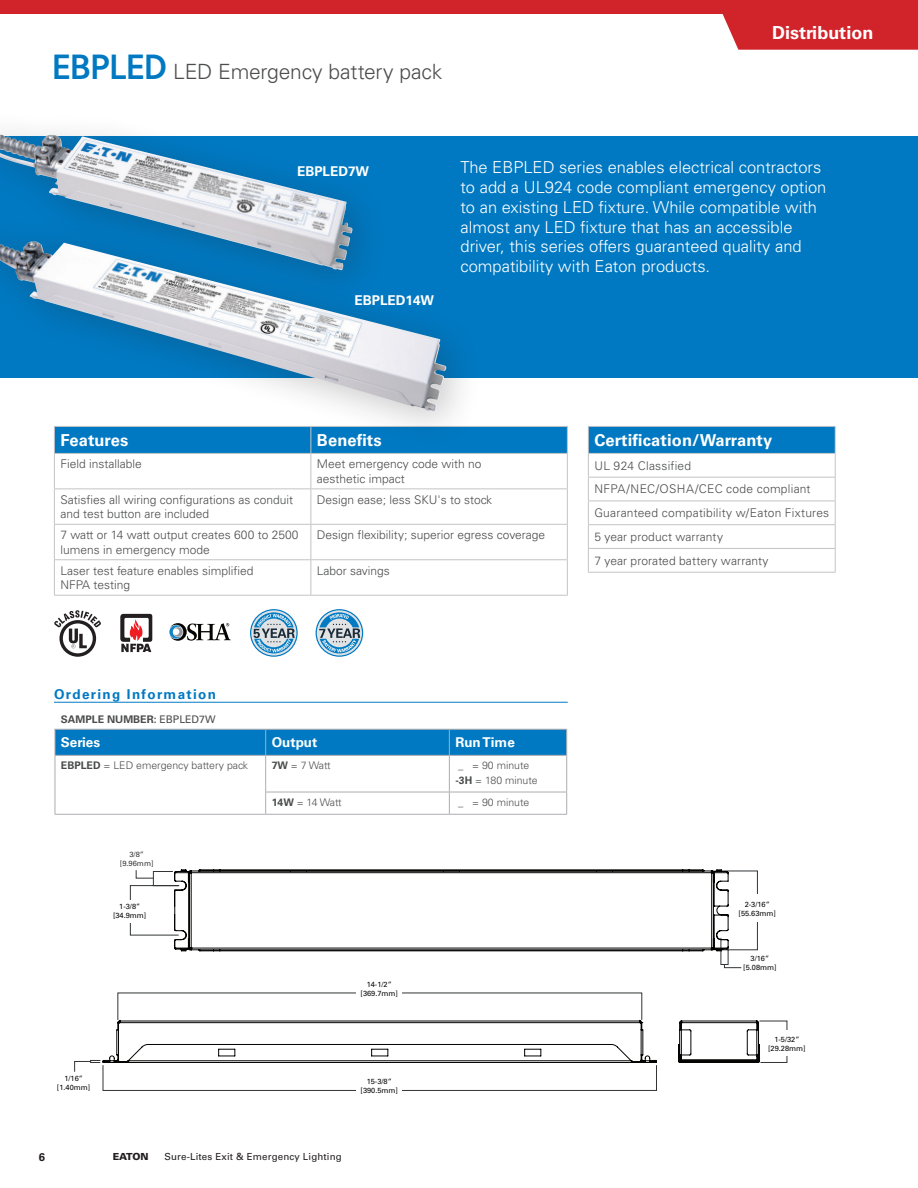
<style>
.page{position:relative;width:918px;height:1188px;background:#fff}
.page>*{position:absolute;margin:0;border:0;box-sizing:border-box;transform-origin:0 0}
.t1{font:300 21px "Univers LT Std";letter-spacing:-.01em;color:#4b4c4d}
.t2{font:700 18px "Univers LT Std";color:#fff}
.t3{font:300 16.5px/19.8px "Univers LT Std";color:#fff}
.t4{font:700 16.5px "Univers LT Std";letter-spacing:.01em;color:#fff}
.t5{font:700 13.5px "Univers LT Std";color:#fff}
.t6{font:700 13.5px "Univers LT Std";letter-spacing:.1em;color:#0079c2}
.t7{font:300 12px/23.7px "Univers LT Std";color:#4b4c4d}
.t8{font:700 11.25px "Univers LT Std";color:#231f20}
.t9{font:300 10.5px/14.7px "Univers LT Std";color:#4b4c4d}
.t10{font:700 10.5px "Univers LT Std";color:#4b4c4d}
.t11{font:9.75px "Univers LT Std";letter-spacing:.015em;color:#231f20}
.t12{font:900 9.75px "Univers LT Std";letter-spacing:-.02em;color:#231f20}
.t13{font:7.5px/9px "Univers LT Std";color:#323436;text-align:center}
.t14{font:7.35px/8.9px "Univers LT Std";color:#050504;text-align:center}
.s1{font-family:"Eaton";font-weight:700;font-size:34.5px;color:#0079c2}
.s2{font-weight:400}
.s3{font-weight:700}
</style>
<div class="page">
<svg style="left:90px;top:1020px;width:698px;height:71px"></svg>
<svg style="left:103px;top:869px;width:657px;height:195px"></svg>
<div style="left:124px;top:900px;width:14px;height:23px;background:#fff"></div>
<svg style="left:135px;top:869px;width:19px;height:10px"></svg>
<div style="left:755px;top:894px;width:5px;height:27px;background:#fff"></div>
<svg style="left:724px;top:964px;width:18px;height:4px"></svg>
<div style="left:783px;top:1031px;width:7px;height:25px;background:#fff"></div>
<div style="left:356px;top:989px;width:46px;height:10px;background:#fff"></div>
<div style="left:356px;top:1085px;width:46px;height:10px;background:#fff"></div>
<svg style="left:74px;top:1061px;width:17px;height:12px"></svg>
<div style="left:0;top:137px;width:918px;height:241px;background:#0079c2"></div>
<div style="left:588px;top:426px;width:247px;height:27px;background:#0079c2"></div>
<hr style="left:588px;top:426px;width:248px;height:1px;background:#c3c4c7">
<hr style="left:588px;top:453px;width:248px;height:1px;background:#c3c4c7">
<hr style="left:588px;top:477px;width:248px;height:1px;background:#c3c4c7">
<hr style="left:588px;top:501px;width:248px;height:1px;background:#c3c4c7">
<hr style="left:588px;top:524px;width:248px;height:1px;background:#c3c4c7">
<hr style="left:588px;top:548px;width:248px;height:1px;background:#c3c4c7">
<svg style="left:588px;top:427px;width:1px;height:145px"></svg>
<svg style="left:835px;top:427px;width:1px;height:145px"></svg>
<hr style="left:588px;top:572px;width:248px;height:1px;background:#c3c4c7">
<svg style="left:54px;top:426px;width:514px;height:27px;background:#087cc2"></svg>
<hr style="left:54px;top:453px;width:257px;height:1px;background:#c3c4c7">
<hr style="left:54px;top:454px;width:1px;height:34px;background:#c3c4c7">
<hr style="left:311px;top:453px;width:257px;height:1px;background:#c3c4c7">
<hr style="left:310px;top:454px;width:1px;height:34px;background:#c3c4c7">
<hr style="left:567px;top:454px;width:1px;height:34px;background:#c3c4c7">
<hr style="left:54px;top:488px;width:257px;height:1px;background:#c3c4c7">
<hr style="left:54px;top:489px;width:1px;height:35px;background:#c3c4c7">
<hr style="left:311px;top:488px;width:257px;height:1px;background:#c3c4c7">
<hr style="left:310px;top:489px;width:1px;height:35px;background:#c3c4c7">
<hr style="left:567px;top:489px;width:1px;height:35px;background:#c3c4c7">
<hr style="left:54px;top:524px;width:257px;height:1px;background:#c3c4c7">
<hr style="left:54px;top:525px;width:1px;height:34px;background:#c3c4c7">
<hr style="left:311px;top:524px;width:257px;height:1px;background:#c3c4c7">
<hr style="left:310px;top:525px;width:1px;height:34px;background:#c3c4c7">
<hr style="left:567px;top:525px;width:1px;height:34px;background:#c3c4c7">
<hr style="left:54px;top:559px;width:257px;height:1px;background:#c3c4c7">
<hr style="left:54px;top:560px;width:1px;height:35px;background:#c3c4c7">
<hr style="left:311px;top:559px;width:257px;height:1px;background:#c3c4c7">
<hr style="left:310px;top:560px;width:1px;height:35px;background:#c3c4c7">
<hr style="left:567px;top:560px;width:1px;height:35px;background:#c3c4c7">
<hr style="left:54px;top:595px;width:257px;height:1px;background:#c3c4c7">
<hr style="left:311px;top:595px;width:257px;height:1px;background:#c3c4c7">
<hr style="left:54px;top:702px;width:514px;height:1px;background:#0079c2">
<hr style="left:55px;top:755px;width:211px;height:1px;background:#acadb1">
<hr style="left:266px;top:755px;width:183px;height:1px;background:#acadb1">
<hr style="left:449px;top:755px;width:117px;height:1px;background:#acadb1">
<svg style="left:54px;top:728px;width:513px;height:27px;background:#107fc3"></svg>
<hr style="left:55px;top:755px;width:1px;height:37px;background:#acadb1">
<hr style="left:265px;top:756px;width:1px;height:36px;background:#acadb1">
<hr style="left:449px;top:756px;width:1px;height:36px;background:#acadb1">
<hr style="left:566px;top:755px;width:1px;height:37px;background:#acadb1">
<svg style="left:55px;top:792px;width:1px;height:22px"></svg>
<hr style="left:265px;top:792px;width:184px;height:1px;background:#acadb1">
<svg style="left:265px;top:792px;width:1px;height:22px"></svg>
<hr style="left:449px;top:792px;width:118px;height:1px;background:#acadb1">
<svg style="left:449px;top:792px;width:1px;height:22px"></svg>
<svg style="left:566px;top:792px;width:1px;height:22px"></svg>
<hr style="left:55px;top:814px;width:211px;height:1px;background:#acadb1">
<hr style="left:266px;top:814px;width:183px;height:1px;background:#acadb1">
<hr style="left:449px;top:814px;width:118px;height:1px;background:#acadb1">
<div style="left:0;top:211px;width:484px;height:239px;background:#231f20;opacity:.25"></div>
<img style="left:0;top:241px;width:447px;height:171px">
<div style="left:0;top:107px;width:390px;height:202px;background:#231f20;opacity:.25"></div>
<img style="left:0;top:135px;width:351px;height:136px">
<svg style="left:120px;top:614px;width:32px;height:38px"></svg>
<svg style="left:169px;top:623px;width:62px;height:18px"></svg>
<svg style="left:316px;top:609px;width:47px;height:48px"></svg>
<svg style="left:317px;top:610px;width:45px;height:46px"></svg>
<svg style="left:319px;top:612px;width:41px;height:41px;background:#8bb2c9"></svg>
<svg style="left:250px;top:609px;width:48px;height:48px"></svg>
<svg style="left:251px;top:610px;width:45px;height:46px"></svg>
<svg style="left:254px;top:612px;width:41px;height:41px;background:#90b4ca"></svg>
<svg style="left:54px;top:610px;width:47px;height:47px"></svg>
<div style="left:0;top:0;width:918px;height:14px;background:#d1232a"></div>
<svg style="left:722px;top:14px;width:196px;height:36px;background:#d32e35"></svg>
<h1 class="t1" style="left:52px;top:59px;width:391px"><span class="s1">EBPLED</span> LED Emergency battery pack</h1>
<h2 class="t2" style="left:772px;top:22px;width:103px">Distribution</h2>
<p class="t5" style="left:297px;top:164px;width:74px">EBPLED7W</p>
<p class="t5" style="left:355px;top:293px;width:81px">EBPLED14W</p>
<p class="t3" style="left:460px;top:157px;width:367px">The EBPLED series enables electrical contractors to add a UL924 code compliant emergency option to an existing LED fixture. While compatible with almost any LED fixture that has an accessible driver, this series offers guaranteed quality and compatibility with Eaton products.</p>
<h3 class="t4" style="left:60px;top:430px;width:69px">Features</h3>
<h3 class="t4" style="left:317px;top:430px;width:66px">Benefits</h3>
<p class="t7" style="left:60px;top:452px;width:83px">Field installable</p>
<p class="t7" style="left:317px;top:457px;width:166px;line-height:14.4px">Meet emergency code with no aesthetic impact</p>
<p class="t7" style="left:60px;top:492px;width:234px;line-height:14.4px">Satisfies all wiring configurations as conduit and test button are included</p>
<p class="t7" style="left:317px;top:488px;width:177px">Design ease; less SKU's to stock</p>
<p class="t7" style="left:60px;top:528px;width:240px;line-height:14.4px">7 watt or 14 watt output creates 600 to 2500 lumens in emergency mode</p>
<p class="t7" style="left:317px;top:523px;width:230px">Design flexibility; superior egress coverage</p>
<p class="t7" style="left:60px;top:563px;width:195px;line-height:14.4px">Laser test feature enables simplified<br>NFPA testing</p>
<p class="t7" style="left:317px;top:559px;width:75px">Labor savings</p>
<p class="t6" style="left:54px;top:686px;width:164px">Ordering Information</p>
<p class="t10" style="left:61px;top:713px;width:156px">SAMPLE NUMBER: <span class="s2">EBPLED7W</span></p>
<p class="t5" style="left:61px;top:735px;width:41px">Series</p>
<p class="t5" style="left:272px;top:735px;width:47px">Output</p>
<p class="t5" style="left:455px;top:735px;width:61px">Run Time</p>
<p class="t9" style="left:61px;top:758px;width:189px"><span class="s3">EBPLED</span> = LED emergency battery pack</p>
<p class="t9" style="left:272px;top:758px;width:60px"><span class="s3">7W</span> = 7 Watt</p>
<p class="t9" style="left:455px;top:758px;width:84px"><span class="s3">_</span> = 90 minute <span class="s3">-3H</span> = 180 minute</p>
<p class="t9" style="left:272px;top:795px;width:72px"><span class="s3">14W</span> = 14 Watt</p>
<p class="t9" style="left:458px;top:795px;width:73px"><span class="s3">_</span> = 90 minute</p>
<p class="t13" style="left:120px;top:849px;width:35px">3/8” [9.96mm]</p>
<p class="t14" style="left:113px;top:902px;width:35px">1-3/8” [34.9mm]</p>
<p class="t14" style="left:361px;top:980px;width:39px">14-1/2” [369.7mm]</p>
<p class="t14" style="left:57px;top:1074px;width:35px">1/16” [1.40mm]</p>
<p class="t14" style="left:361px;top:1077px;width:39px">15-3/8” [390.5mm]</p>
<p class="t8" style="left:39px;top:1150px;width:8px">6</p>
<p class="t12" style="left:113px;top:1151px;width:37px">EATON</p>
<p class="t11" style="left:164px;top:1151px;width:179px">Sure-Lites Exit &amp; Emergency Lighting</p>
<h3 class="t4" style="left:594px;top:430px;width:180px">Certification/Warranty</h3>
<p class="t7" style="left:594px;top:454px;width:236px">UL 924 Classified<br>NFPA/NEC/OSHA/CEC code compliant<br>Guaranteed compatibility w/Eaton Fixtures<br>5 year product warranty<br>7 year prorated battery warranty</p>
<p class="t14" style="left:739px;top:900px;width:39px">2-3/16” [55.63mm]</p>
<p class="t14" style="left:743px;top:954px;width:35px">3/16” [5.08mm]</p>
<p class="t14" style="left:768px;top:1035px;width:39px">1-5/32” [29.28mm]</p>
</div>
